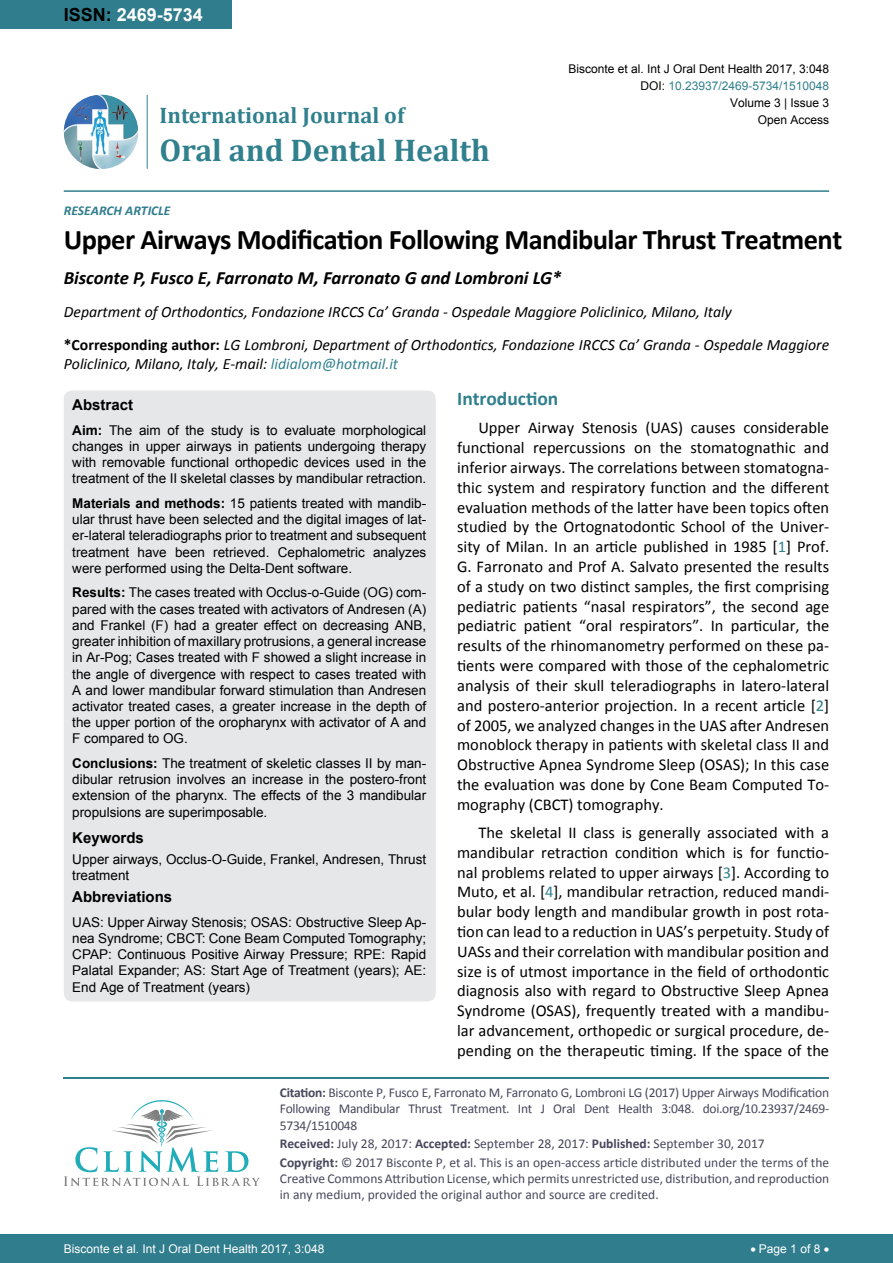
<style>
.page{position:relative;width:893px;height:1263px;background:#fff}
.page>*{position:absolute;margin:0;border:0;box-sizing:border-box;transform-origin:0 0}
.t1{font:700 31.5px "Cambria";color:#30808d}
.t2{font:700 28.5px "Calibri";letter-spacing:-.02em;color:#000}
.t3{font:700 22.5px "Cambria";color:#30808d}
.t4{font:700 19.5px "Calibri";color:#30808d}
.t5{font:italic 700 18.75px "Calibri";color:#000}
.t6{font:700 18px "Arial";color:#fff}
.t7{font:16.5px/19.8px "Calibri";color:#000;text-align:justify}
.t8{font:italic 15.75px/18.9px "Calibri";color:#000}
.t9{font:700 15px "Arial";color:#000}
.t10{font:13.5px/16.2px "Arial";color:#000;text-align:justify}
.t11{font:13.5px/16.2px "Calibri";color:#47475c}
.t12{font:italic 700 13.5px "Calibri";color:#307d8d}
.t13{font:12px "Arial";color:#000}
.t14{font:12px "Arial";color:#fff}
.t15{font:12px "Arial";color:#30808d}
.s1{color:#000}
.s2{font-weight:700;font-style:normal}
.s3{color:#30808d}
.s4{font-weight:700}
</style>
<div class="page">
<hr style="left:64px;top:1077px;width:765px;height:1px;background:#30808d">
<svg style="left:64px;top:1100px;width:196px;height:86px"></svg>
<div style="left:0;top:1234px;width:893px;height:29px;background:#307d8d"></div>
<div style="left:0;top:0;width:231px;height:28px;background:#307d8d"></div>
<img style="left:64px;top:95px;width:74px;height:74px;border-radius:37px">
<hr style="left:147px;top:95px;width:1px;height:74px;background:#307d8d">
<hr style="left:64px;top:190px;width:765px;height:2px;background:#307d8d">
<div style="left:64px;top:390px;width:372px;height:611px;background:#e6e7e8;border-radius:9px"></div>
<p class="t6" style="left:64px;top:2px;width:141px"><span class="s1">ISSN:</span> 2469-5734</p>
<h3 class="t3" style="left:160px;top:100px;width:246px">International Journal of</h3>
<h1 class="t1" style="left:160px;top:128px;width:332px">Oral and Dental Health</h1>
<p class="t12" style="left:64px;top:202px;width:108px">RESEARCH ARTICLE</p>
<p class="t13" style="left:568px;top:60px;width:262px">Bisconte et al. Int J Oral Dent Health 2017, 3:048</p>
<p class="t13" style="left:730px;top:95px;width:101px">Volume 3 | Issue 3</p>
<p class="t15" style="left:640px;top:78px;width:190px"><span class="s1">DOI:</span> 10.23937/2469-5734/1510048</p>
<p class="t13" style="left:758px;top:112px;width:73px">Open Access</p>
<h2 class="t2" style="left:64px;top:222px;width:780px">Upper Airways Modification Following Mandibular Thrust Treatment</h2>
<p class="t5" style="left:64px;top:266px;width:499px">Bisconte P, Fusco E, Farronato M, Farronato G and Lombroni LG*</p>
<p class="t8" style="left:64px;top:302px;width:669px">Department of Orthodontics, Fondazione IRCCS Ca’ Granda - Ospedale Maggiore Policlinico, Milano, Italy</p>
<p class="t8" style="left:64px;top:335px;width:767px"><span class="s2">*Corresponding author:</span> LG Lombroni, Department of Orthodontics, Fondazione IRCCS Ca’ Granda - Ospedale Maggiore<br>Policlinico, Milano, Italy, E-mail: <span class="s3">lidialom@hotmail.it</span></p>
<p class="t9" style="left:72px;top:395px;width:62px">Abstract</p>
<p class="t10" style="left:72px;top:422px;width:356px"><span class="s4">Aim:</span> The aim of the study is to evaluate morphological changes in upper airways in patients undergoing therapy with removable functional orthopedic devices used in the treatment of the II skeletal classes by mandibular retraction.</p>
<p class="t10" style="left:72px;top:495px;width:355px"><span class="s4">Materials and methods:</span> 15 patients treated with mandib&shy;ular thrust have been selected and the digital images of lat&shy;er-lateral teleradiographs prior to treatment and subsequent treatment have been retrieved. Cephalometric analyzes were performed using the Delta-Dent software.</p>
<p class="t10" style="left:72px;top:585px;width:356px"><span class="s4">Results:</span> The cases treated with Occlus-o-Guide (OG) com&shy;pared with the cases treated with activators of Andresen (A) and Frankel (F) had a greater effect on decreasing ANB, greater inhibition of maxillary protrusions, a general increase in Ar-Pog; Cases treated with F showed a slight increase in the angle of divergence with respect to cases treated with A and lower mandibular forward stimulation than Andresen activator treated cases, a greater increase in the depth of the upper portion of the oropharynx with activator of A and F compared to OG.</p>
<p class="t10" style="left:72px;top:755px;width:355px"><span class="s4">Conclusions:</span> The treatment of skeletic classes II by man&shy;dibular retrusion involves an increase in the postero-front extension of the pharynx. The effects of the 3 mandibular propulsions are superimposable.</p>
<p class="t9" style="left:72px;top:828px;width:73px">Keywords</p>
<p class="t10" style="left:72px;top:851px;width:355px">Upper airways, Occlus-O-Guide, Frankel, Andresen, Thrust treatment</p>
<p class="t9" style="left:72px;top:887px;width:102px">Abbreviations</p>
<p class="t10" style="left:72px;top:914px;width:356px">UAS: Upper Airway Stenosis; OSAS: Obstructive Sleep Ap&shy;nea Syndrome; CBCT: Cone Beam Computed Tomography; CPAP: Continuous Positive Airway Pressure; RPE: Rapid Palatal Expander; AS: Start Age of Treatment (years); AE:<br>End Age of Treatment (years)</p>
<p class="t4" style="left:457px;top:387px;width:103px">Introduction</p>
<p class="t7" style="left:457px;top:418px;width:374px;text-indent:21px">Upper Airway Stenosis (UAS) causes considerable functional repercussions on the stomatognathic and inferior airways. The correlations between stomatogna&shy;thic system and respiratory function and the different evaluation methods of the latter have been topics often studied by the Ortognatodontic School of the Univer&shy;sity of Milan. In an article published in 1985 [<span class="s3">1</span>] Prof.<br>G. Farronato and Prof A. Salvato presented the results of a study on two distinct samples, the first comprising pediatric patients “nasal respirators”, the second age pediatric patient “oral respirators”. In particular, the results of the rhinomanometry performed on these pa&shy;tients were compared with those of the cephalometric analysis of their skull teleradiographs in latero-lateral and postero-anterior projection. In a recent article [<span class="s3">2</span>] of 2005, we analyzed changes in the UAS after Andresen monoblock therapy in patients with skeletal class II and Obstructive Apnea Syndrome Sleep (OSAS); In this case the evaluation was done by Cone Beam Computed To&shy;mography (CBCT) tomography.</p>
<p class="t7" style="left:457px;top:823px;width:374px;text-indent:21px">The skeletal II class is generally associated with a mandibular retraction condition which is for functio&shy;nal problems related to upper airways [<span class="s3">3</span>]. According to Muto, et al. [<span class="s3">4</span>], mandibular retraction, reduced mandi&shy;bular body length and mandibular growth in post rota&shy;tion can lead to a reduction in UAS’s perpetuity. Study of UASs and their correlation with mandibular position and size is of utmost importance in the field of orthodontic diagnosis also with regard to Obstructive Sleep Apnea Syndrome (OSAS), frequently treated with a mandibu&shy;lar advancement, orthopedic or surgical procedure, de&shy;pending on the therapeutic timing. If the space of the</p>
<p class="t11" style="left:280px;top:1084px;width:551px;text-align:justify"><span class="s4">Citation:</span> Bisconte P, Fusco E, Farronato M, Farronato G, Lombroni LG (2017) Upper Airways Modification Following Mandibular Thrust Treatment. Int J Oral Dent Health 3:048. doi.org/10.23937/2469- 5734/1510048</p>
<p class="t11" style="left:280px;top:1134px;width:551px;line-height:18.6px"><span class="s4">Received:</span> July 28, 2017: <span class="s4">Accepted:</span> September 28, 2017: <span class="s4">Published:</span> September 30, 2017<br><span class="s4">Copyright:</span> © 2017 Bisconte P, et al. This is an open-access article distributed under the terms of the</p>
<p class="t11" style="left:280px;top:1170px;width:551px">Creative Commons Attribution License, which permits unrestricted use, distribution, and reproduction in any medium, provided the original author and source are credited.</p>
<p class="t14" style="left:64px;top:1241px;width:262px">Bisconte et al. Int J Oral Dent Health 2017, 3:048</p>
<p class="t14" style="left:750px;top:1241px;width:80px">• Page 1 of 8 •</p>
</div>
